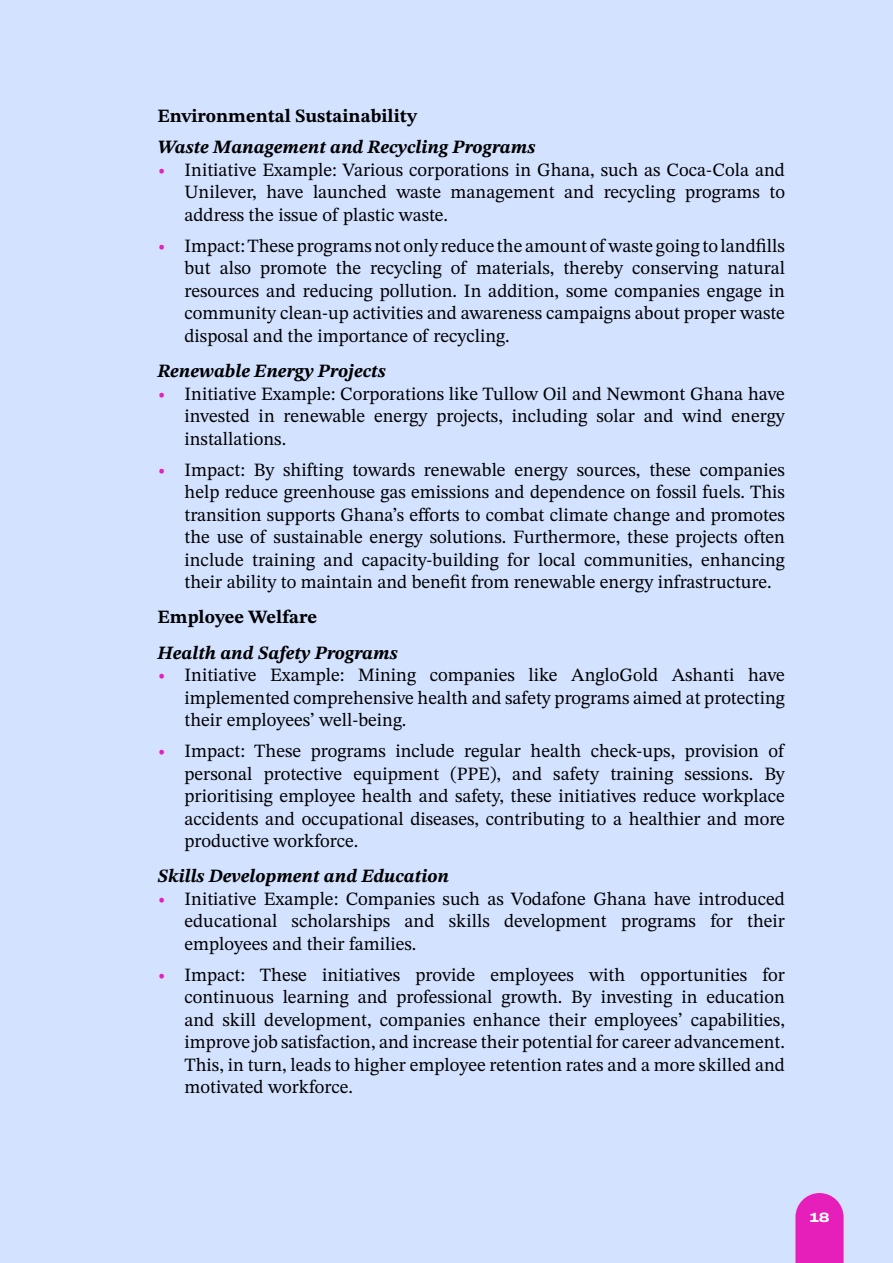
<style>
.page{position:relative;width:893px;height:1263px;background:#d3e2ff}
.page>*{position:absolute;margin:0;border:0;box-sizing:border-box;transform-origin:0 0}
.t1{font:18.75px/22.5px "STIX Two Text";color:#000;text-align:justify}
.t2{font:italic 700 18.75px "STIX Two Text";color:#000}
.t3{font:700 18.75px "STIX Two Text";color:#000}
.t4{font:800 13.5px "Archivo Expanded";color:#fff}
.s1{font-weight:700;color:#e61eba}
</style>
<div class="page">
<svg style="left:795px;top:1193px;width:49px;height:70px;background:#e430c0"></svg>
<p class="t3" style="left:158px;top:103px;width:261px">Environmental Sustainability</p>
<p class="t2" style="left:158px;top:134px;width:379px">Waste Management and Recycling Programs</p>
<p class="t1" style="left:184px;top:158px;width:602px;text-indent:-27px"><span class="s1">•</span> Initiative Example: Various corporations in Ghana, such as Coca-Cola and Unilever, have launched waste management and recycling programs to address the issue of plastic waste.</p>
<p class="t1" style="left:184px;top:234px;width:602px;text-indent:-27px"><span class="s1">•</span> Impact: These programs not only reduce the amount of waste going to landfills but also promote the recycling of materials, thereby conserving natural resources and reducing pollution. In addition, some companies engage in community clean-up activities and awareness campaigns about proper waste disposal and the importance of recycling.</p>
<p class="t2" style="left:158px;top:357px;width:230px">Renewable Energy Projects</p>
<p class="t1" style="left:184px;top:382px;width:602px;text-indent:-27px"><span class="s1">•</span> Initiative Example: Corporations like Tullow Oil and Newmont Ghana have invested in renewable energy projects, including solar and wind energy installations.</p>
<p class="t1" style="left:184px;top:458px;width:602px;text-indent:-27px"><span class="s1">•</span> Impact: By shifting towards renewable energy sources, these companies help reduce greenhouse gas emissions and dependence on fossil fuels. This transition supports Ghana’s efforts to combat climate change and promotes the use of sustainable energy solutions. Furthermore, these projects often include training and capacity-building for local communities, enhancing their ability to maintain and benefit from renewable energy infrastructure.</p>
<p class="t3" style="left:158px;top:604px;width:161px">Employee Welfare</p>
<p class="t2" style="left:158px;top:639px;width:242px">Health and Safety Programs</p>
<p class="t1" style="left:184px;top:664px;width:602px;text-indent:-27px"><span class="s1">•</span> Initiative Example: Mining companies like AngloGold Ashanti have implemented comprehensive health and safety programs aimed at protecting their employees’ well-being.</p>
<p class="t1" style="left:184px;top:740px;width:602px;text-indent:-27px"><span class="s1">•</span> Impact: These programs include regular health check-ups, provision of personal protective equipment (PPE), and safety training sessions. By prioritising employee health and safety, these initiatives reduce workplace accidents and occupational diseases, contributing to a healthier and more productive workforce.</p>
<p class="t2" style="left:158px;top:863px;width:293px">Skills Development and Education</p>
<p class="t1" style="left:184px;top:887px;width:602px;text-indent:-27px"><span class="s1">•</span> Initiative Example: Companies such as Vodafone Ghana have introduced educational scholarships and skills development programs for their employees and their families.</p>
<p class="t1" style="left:184px;top:963px;width:602px;text-indent:-27px"><span class="s1">•</span> Impact: These initiatives provide employees with opportunities for continuous learning and professional growth. By investing in education and skill development, companies enhance their employees’ capabilities, improve job satisfaction, and increase their potential for career advancement.<br>This, in turn, leads to higher employee retention rates and a more skilled and motivated workforce.</p>
<p class="t4" style="left:809px;top:1207px;width:22px">18</p>
</div>
